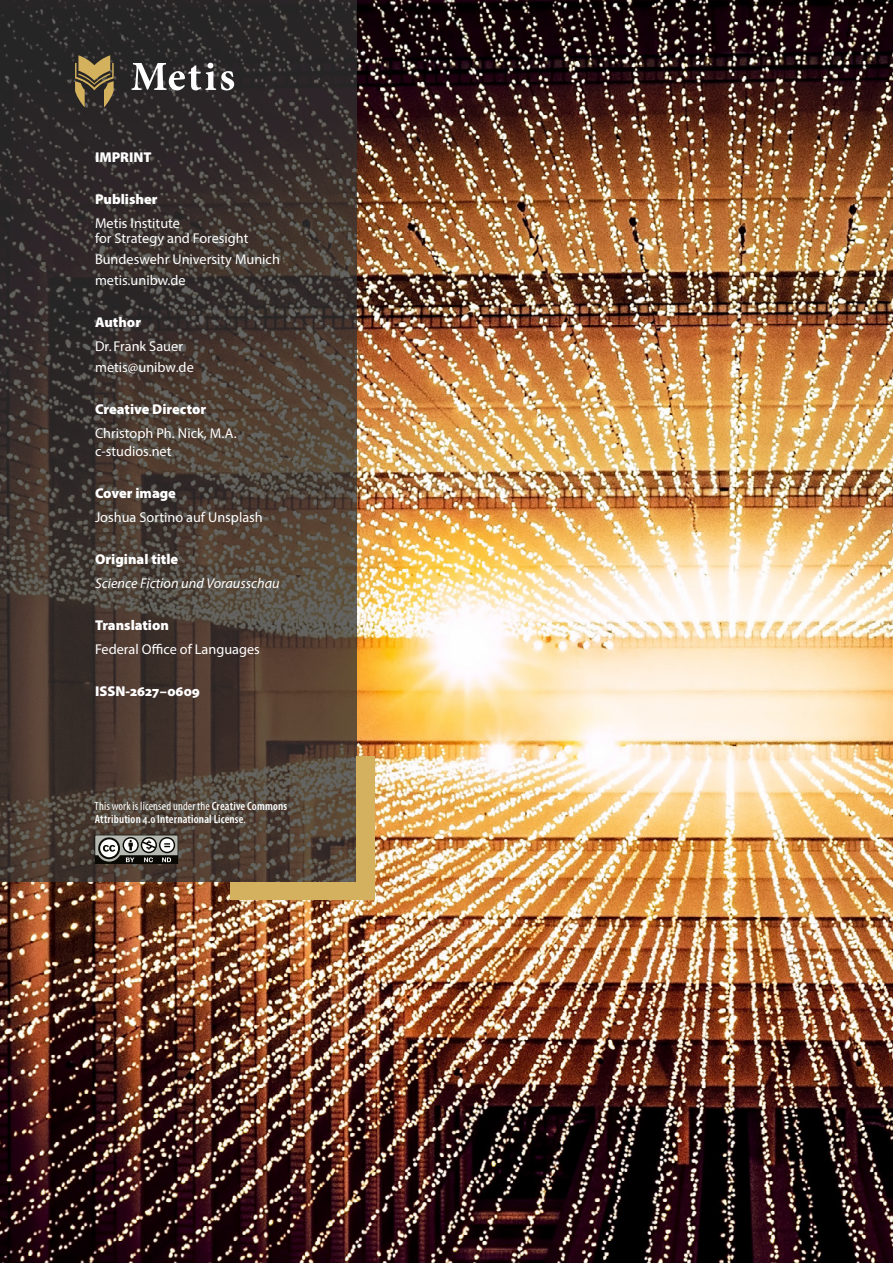
<style>
.page{position:relative;width:893px;height:1263px;background:#fff}
.page>*{position:absolute;margin:0;border:0;box-sizing:border-box;transform-origin:0 0}
.t1{font:14.25px/21px "Myriad Pro";color:#fff}
.t2{font:900 14.25px "Myriad Pro";color:#fff}
.t3{font:italic 14.25px "Myriad Pro";color:#fff}
.t4{font:600 condensed 12px/13.5px "Myriad Pro";letter-spacing:.015em;color:#fff}
.s1{font-weight:400}
</style>
<div class="page">
<img style="left:0;top:0;width:892px;height:1263px">
<svg style="left:0;top:0;width:356px;height:882px;background:#433933"></svg>
<div style="left:356px;top:756px;width:18px;height:144px;background:#d3b15e"></div>
<div style="left:230px;top:882px;width:144px;height:18px;background:#d3b15e"></div>
<svg style="left:94px;top:835px;width:84px;height:29px"></svg>
<svg style="left:132px;top:63px;width:102px;height:27px"></svg>
<svg style="left:75px;top:55px;width:39px;height:52px;background:#7c6a42"></svg>
<p class="t2" style="left:95px;top:148px;width:58px">IMPRINT</p>
<p class="t2" style="left:95px;top:190px;width:64px">Publisher</p>
<p class="t1" style="left:95px;top:215px;width:155px;line-height:15px">Metis Institute<br>for Strategy and Foresight</p>
<p class="t1" style="left:95px;top:248px;width:186px">Bundeswehr University Munich metis.unibw.de</p>
<p class="t2" style="left:95px;top:313px;width:48px">Author</p>
<p class="t1" style="left:95px;top:335px;width:100px">Dr. Frank Sauer metis@unibw.de</p>
<p class="t2" style="left:95px;top:400px;width:113px">Creative Director</p>
<p class="t1" style="left:95px;top:424px;width:143px;line-height:18px">Christoph Ph. Nick, M.A. c-studios.net</p>
<p class="t2" style="left:95px;top:484px;width:82px">Cover image</p>
<p class="t1" style="left:95px;top:506px;width:169px">Joshua Sortino auf Unsplash</p>
<p class="t2" style="left:95px;top:550px;width:85px">Original title</p>
<p class="t3" style="left:95px;top:574px;width:186px">Science Fiction und Vorausschau</p>
<p class="t2" style="left:95px;top:616px;width:76px">Translation</p>
<p class="t1" style="left:95px;top:638px;width:166px">Federal Office of Languages</p>
<p class="t2" style="left:95px;top:682px;width:106px">ISSN-2627–0609</p>
<p class="t4" style="left:95px;top:799px;width:194px"><span class="s1">This work is licensed under the</span> Creative Commons<br>Attribution 4.0 International License<span class="s1">.</span></p>
</div>
